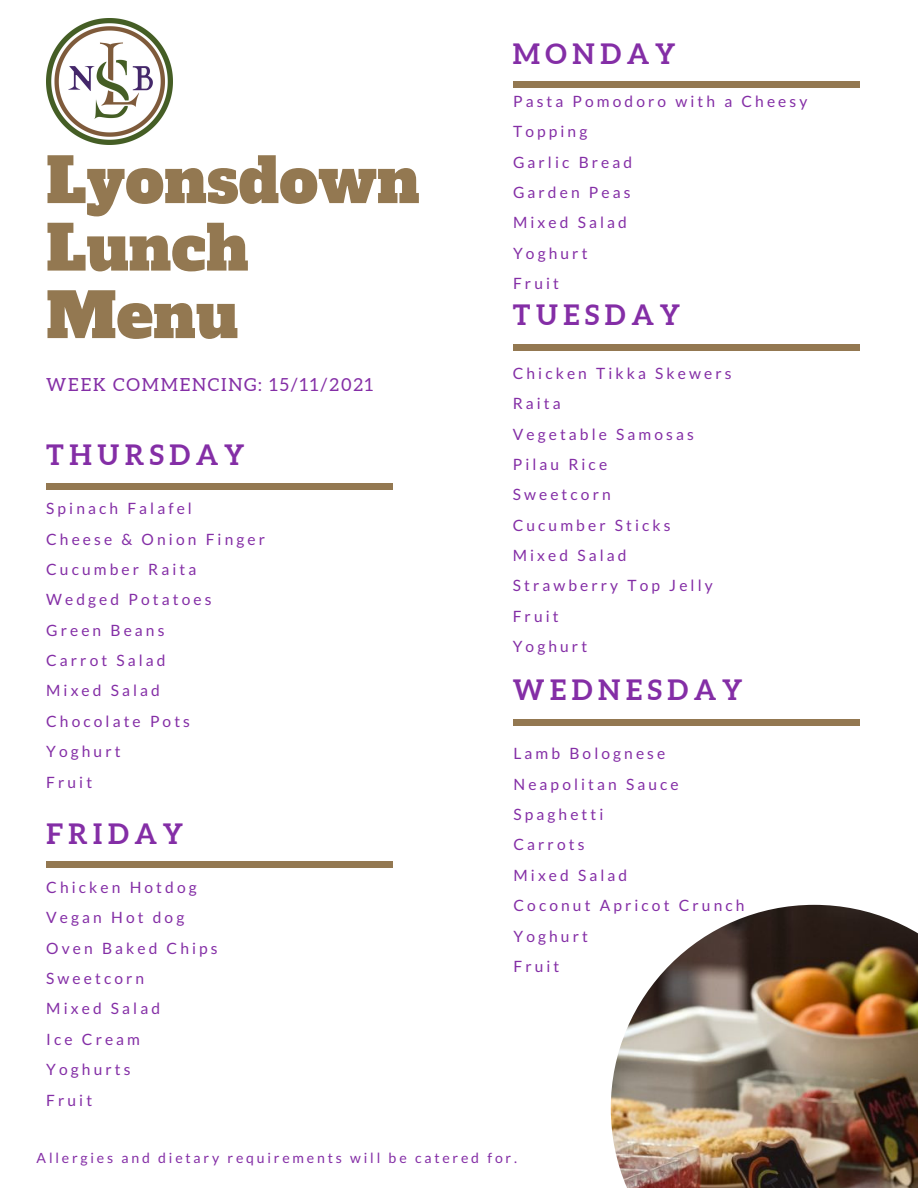
<style>
.page{position:relative;width:918px;height:1188px;background:#fff}
.page>*{position:absolute;margin:0;border:0;box-sizing:border-box;transform-origin:0 0}
.t1{font:61.5px/67.5px "Alfa Slab One";color:#937851}
.t2{font:700 28.05px "Aleo";letter-spacing:.2em;color:#842ea6}
.t3{font:18px "Aleo";letter-spacing:.1em;color:#842ea6}
.t4{font:15.6px/30.3px "Lato";letter-spacing:.2em;color:#842ea6}
.t5{font:14.1px "Lato";letter-spacing:.2em;color:#842ea6}
</style>
<div class="page">
<img style="left:611px;top:905px;width:307px;height:283px">
<div style="left:46px;top:484px;width:347px;height:6px;background:#937851"></div>
<div style="left:46px;top:862px;width:347px;height:5px;background:#937851"></div>
<div style="left:513px;top:82px;width:346px;height:5px;background:#937851"></div>
<div style="left:514px;top:345px;width:346px;height:5px;background:#937851"></div>
<div style="left:514px;top:720px;width:346px;height:5px;background:#937851"></div>
<img style="left:46px;top:18px;width:126px;height:126px">
<p class="t1" style="left:46px;top:148px;width:375px">Lyonsdown</p>
<p class="t1" style="left:46px;top:215px;width:204px">Lunch<br>Menu</p>
<p class="t3" style="left:46px;top:374px;width:328px">WEEK COMMENCING: 15/11/2021</p>
<p class="t2" style="left:46px;top:439px;width:200px">THURSDAY</p>
<p class="t4" style="left:46px;top:493px;width:147px">Spinach Falafel</p>
<p class="t4" style="left:46px;top:523px;width:220px">Cheese &amp; Onion Finger</p>
<p class="t4" style="left:46px;top:554px;width:152px">Cucumber Raita</p>
<p class="t4" style="left:46px;top:584px;width:167px">Wedged Potatoes</p>
<p class="t4" style="left:46px;top:614px;width:120px">Green Beans</p>
<p class="t4" style="left:46px;top:645px;width:121px">Carrot Salad</p>
<p class="t4" style="left:46px;top:675px;width:115px">Mixed Salad</p>
<p class="t4" style="left:46px;top:706px;width:145px">Chocolate Pots</p>
<p class="t4" style="left:46px;top:736px;width:76px">Yoghurt</p>
<p class="t4" style="left:46px;top:766px;width:47px">Fruit</p>
<p class="t2" style="left:46px;top:818px;width:138px">FRIDAY</p>
<p class="t4" style="left:46px;top:872px;width:152px">Chicken Hotdog</p>
<p class="t4" style="left:46px;top:902px;width:140px">Vegan Hot dog</p>
<p class="t4" style="left:46px;top:933px;width:173px">Oven Baked Chips</p>
<p class="t4" style="left:46px;top:963px;width:100px">Sweetcorn</p>
<p class="t4" style="left:46px;top:993px;width:115px">Mixed Salad</p>
<p class="t4" style="left:46px;top:1024px;width:95px">Ice Cream</p>
<p class="t4" style="left:46px;top:1054px;width:86px">Yoghurts</p>
<p class="t4" style="left:46px;top:1084px;width:47px">Fruit</p>
<p class="t2" style="left:513px;top:38px;width:164px">MONDAY</p>
<p class="t4" style="left:513px;top:86px;width:296px">Pasta Pomodoro with a Cheesy<br>Topping</p>
<p class="t4" style="left:513px;top:146px;width:121px">Garlic Bread</p>
<p class="t4" style="left:513px;top:177px;width:119px">Garden Peas</p>
<p class="t4" style="left:513px;top:207px;width:115px">Mixed Salad</p>
<p class="t4" style="left:513px;top:237px;width:76px">Yoghurt</p>
<p class="t4" style="left:513px;top:268px;width:47px">Fruit</p>
<p class="t2" style="left:513px;top:298px;width:169px">TUESDAY</p>
<p class="t4" style="left:513px;top:358px;width:220px">Chicken Tikka Skewers</p>
<p class="t4" style="left:513px;top:388px;width:50px">Raita</p>
<p class="t4" style="left:513px;top:418px;width:183px">Vegetable Samosas</p>
<p class="t4" style="left:513px;top:449px;width:96px">Pilau Rice</p>
<p class="t4" style="left:513px;top:479px;width:100px">Sweetcorn</p>
<p class="t4" style="left:513px;top:510px;width:159px">Cucumber Sticks</p>
<p class="t4" style="left:513px;top:540px;width:115px">Mixed Salad</p>
<p class="t4" style="left:513px;top:570px;width:202px">Strawberry Top Jelly</p>
<p class="t4" style="left:513px;top:601px;width:47px">Fruit</p>
<p class="t4" style="left:513px;top:631px;width:76px">Yoghurt</p>
<p class="t2" style="left:513px;top:674px;width:231px">WEDNESDAY</p>
<p class="t4" style="left:514px;top:738px;width:153px">Lamb Bolognese</p>
<p class="t4" style="left:514px;top:769px;width:167px">Neapolitan Sauce</p>
<p class="t4" style="left:514px;top:799px;width:91px">Spaghetti</p>
<p class="t4" style="left:514px;top:829px;width:72px">Carrots</p>
<p class="t4" style="left:514px;top:860px;width:115px">Mixed Salad</p>
<p class="t4" style="left:514px;top:890px;width:232px">Coconut Apricot Crunch</p>
<p class="t4" style="left:514px;top:920px;width:76px">Yoghurt</p>
<p class="t4" style="left:514px;top:951px;width:47px">Fruit</p>
<p class="t5" style="left:37px;top:1149px;width:482px">Allergies and dietary requirements will be catered for.</p>
</div>
